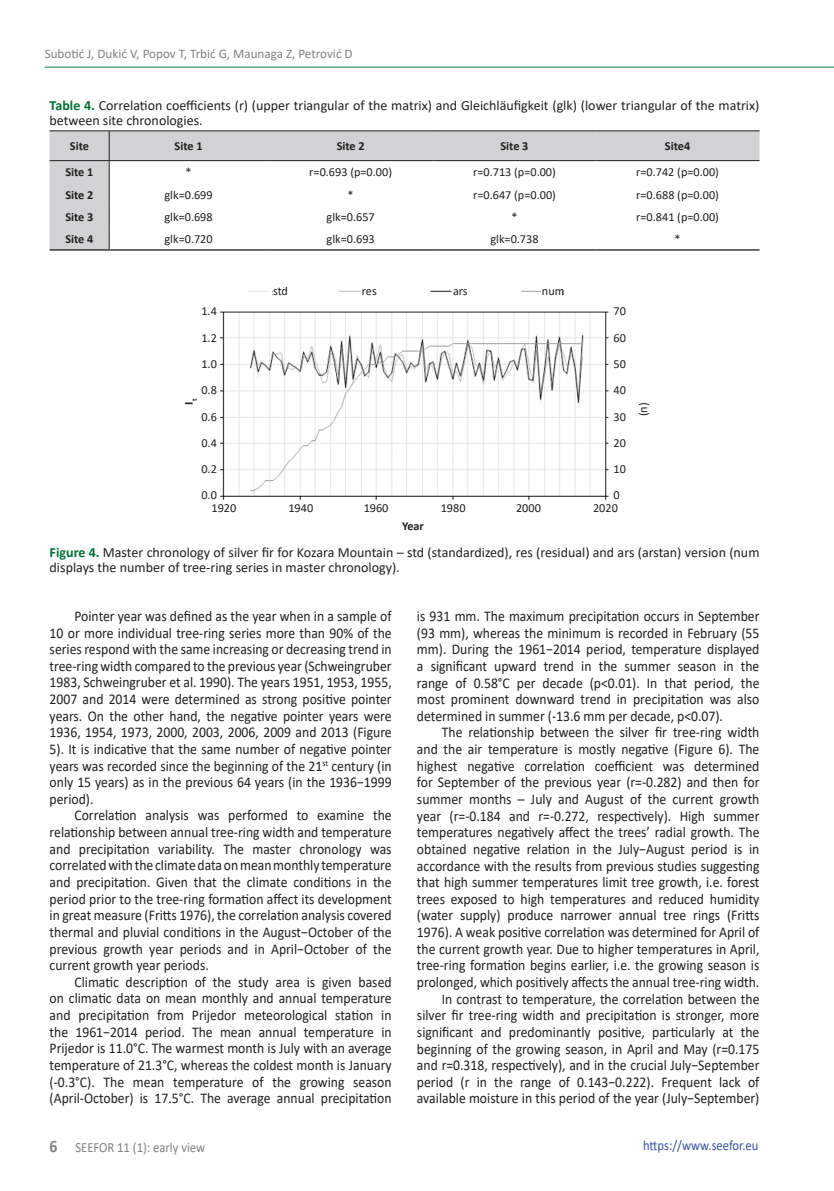
<style>
.page{position:relative;width:834px;height:1191px;background:#fff}
.page>*{position:absolute;margin:0;border:0;box-sizing:border-box;transform-origin:0 0}
.t1{font:14.88px/16.6px "Calibri";color:#231f20;text-align:justify;scale:.92 1}
.t2{font:14px/14.9px "Calibri";color:#231f20}
.t3{font:14px "Calibri";color:#808285;scale:.9 1}
.t4{font:14px "Calibri";color:#3853a3;scale:.9 1}
.t5{font:13.12px "Calibri";color:#808285}
.t6{font:12.25px/26.2px "Calibri";color:#231f20;text-align:justify}
.t7{font:700 12.25px "Calibri";color:#231f20}
.s1{font-weight:700;color:#007236}
.s2{font-weight:700;font-size:17.5px}
</style>
<div class="page">
<hr style="left:45px;top:67px;width:788px;height:1px;background:#4f9b70">
<svg style="left:50px;top:131px;width:709px;height:118px"></svg>
<hr style="left:50px;top:160px;width:59px;height:1px;background:#231f20">
<hr style="left:109px;top:160px;width:159px;height:1px;background:#231f20">
<hr style="left:268px;top:160px;width:165px;height:1px;background:#231f20">
<hr style="left:433px;top:160px;width:162px;height:1px;background:#231f20">
<hr style="left:595px;top:160px;width:164px;height:1px;background:#231f20">
<svg style="left:109px;top:131px;width:1px;height:118px"></svg>
<hr style="left:50px;top:249px;width:59px;height:2px;background:#231f20">
<hr style="left:109px;top:249px;width:159px;height:2px;background:#231f20">
<hr style="left:268px;top:249px;width:165px;height:2px;background:#231f20">
<hr style="left:433px;top:249px;width:162px;height:2px;background:#231f20">
<hr style="left:595px;top:249px;width:164px;height:2px;background:#231f20">
<hr style="left:50px;top:130px;width:59px;height:1px;background:#231f20">
<hr style="left:109px;top:130px;width:159px;height:1px;background:#231f20">
<hr style="left:268px;top:130px;width:165px;height:1px;background:#231f20">
<hr style="left:433px;top:130px;width:162px;height:1px;background:#231f20">
<hr style="left:595px;top:130px;width:164px;height:1px;background:#231f20">
<img style="left:221px;top:287px;width:388px;height:212px">
<div style="left:273px;top:288px;width:21px;height:9px;background:#fff"></div>
<div style="left:363px;top:288px;width:20px;height:9px;background:#fff"></div>
<div style="left:452px;top:288px;width:21px;height:9px;background:#fff"></div>
<div style="left:540px;top:288px;width:21px;height:9px;background:#fff"></div>
<p class="t5" style="left:45px;top:44px;width:309px">Subotić J, Dukić V, Popov T, Trbić G, Maunaga Z, Petrović D</p>
<p class="t2" style="left:50px;top:97px;width:711px"><span class="s1">Table 4.</span> Correlation coefficients (r) (upper triangular of the matrix) and Gleichläufigkeit (glk) (lower triangular of the matrix) between site chronologies.</p>
<p class="t7" style="left:70px;top:138px;width:21px">Site</p>
<p class="t7" style="left:174px;top:138px;width:30px">Site 1</p>
<p class="t7" style="left:336px;top:138px;width:30px">Site 2</p>
<p class="t7" style="left:500px;top:138px;width:30px">Site 3</p>
<p class="t7" style="left:664px;top:138px;width:27px">Site4</p>
<p class="t7" style="left:65px;top:164px;width:30px">Site 1</p>
<p class="t6" style="left:185px;top:159px;width:8px">*</p>
<p class="t6" style="left:309px;top:159px;width:84px">r=0.693 (p=0.00)</p>
<p class="t6" style="left:473px;top:159px;width:84px">r=0.713 (p=0.00)</p>
<p class="t6" style="left:636px;top:159px;width:84px">r=0.742 (p=0.00)</p>
<p class="t7" style="left:65px;top:186px;width:30px">Site 2</p>
<p class="t6" style="left:164px;top:181px;width:50px">glk=0.699</p>
<p class="t6" style="left:347px;top:181px;width:8px">*</p>
<p class="t6" style="left:473px;top:181px;width:84px">r=0.647 (p=0.00)</p>
<p class="t6" style="left:636px;top:181px;width:84px">r=0.688 (p=0.00)</p>
<p class="t7" style="left:65px;top:208px;width:30px">Site 3</p>
<p class="t6" style="left:164px;top:203px;width:50px">glk=0.698</p>
<p class="t6" style="left:326px;top:203px;width:50px">glk=0.657</p>
<p class="t6" style="left:511px;top:203px;width:8px">*</p>
<p class="t6" style="left:636px;top:203px;width:84px">r=0.841 (p=0.00)</p>
<p class="t7" style="left:65px;top:231px;width:30px">Site 4</p>
<p class="t6" style="left:164px;top:226px;width:50px">glk=0.720</p>
<p class="t6" style="left:326px;top:226px;width:50px">glk=0.693</p>
<p class="t6" style="left:490px;top:226px;width:50px">glk=0.738</p>
<p class="t6" style="left:674px;top:226px;width:8px">*</p>
<p class="t6" style="left:273px;top:277px;width:17px">std</p>
<p class="t6" style="left:362px;top:277px;width:17px">res</p>
<p class="t6" style="left:453px;top:277px;width:16px">ars</p>
<p class="t6" style="left:542px;top:277px;width:24px">num</p>
<p class="t6" style="left:201px;top:298px;width:17px">1.4<br>1.2<br>1.0<br>0.8<br>0.6<br>0.4<br>0.2<br>0.0</p>
<p class="t6" style="left:613px;top:298px;width:14px">70<br>60<br>50<br>40<br>30<br>20<br>10<br>0</p>
<p class="t7" style="left:180px;top:404px;width:7px;rotate:-90deg">I<sub>t</sub></p>
<p class="t6" style="left:211px;top:494px;width:26px">1920</p>
<p class="t6" style="left:288px;top:494px;width:26px">1940</p>
<p class="t6" style="left:363px;top:494px;width:26px">1960</p>
<p class="t6" style="left:440px;top:494px;width:26px">1980</p>
<p class="t6" style="left:516px;top:494px;width:26px">2000</p>
<p class="t6" style="left:593px;top:494px;width:26px">2020</p>
<p class="t7" style="left:402px;top:517px;width:23px">Year</p>
<p class="t6" style="left:629px;top:416px;width:15px;rotate:-90deg">(n)</p>
<p class="t2" style="left:50px;top:544px;width:711px"><span class="s1">Figure 4.</span> Master chronology of silver fir for Kozara Mountain – std (standardized), res (residual) and ars (arstan) version (num displays the number of tree-ring series in master chronology).</p>
<p class="t1" style="left:50px;top:607px;width:373px;text-indent:25px">Pointer year was defined as the year when in a sample of 10 or more individual tree-ring series more than 90% of the series respond with the same increasing or decreasing trend in tree-ring width compared to the previous year (Schweingruber 1983, Schweingruber et al. 1990). The years 1951, 1953, 1955, 2007 and 2014 were determined as strong positive pointer years. On the other hand, the negative pointer years were 1936, 1954, 1973, 2000, 2003, 2006, 2009 and 2013 (Figure 5). It is indicative that the same number of negative pointer years was recorded since the beginning of the 21<sup>st</sup> century (in only 15 years) as in the previous 64 years (in the 1936−1999 period).</p>
<p class="t1" style="left:50px;top:807px;width:373px;text-indent:25px">Correlation analysis was performed to examine the relationship between annual tree-ring width and temperature and precipitation variability. The master chronology was correlated with the climate data on mean monthly temperature and precipitation. Given that the climate conditions in the period prior to the tree-ring formation affect its development in great measure (Fritts 1976), the correlation analysis covered thermal and pluvial conditions in the August−October of the previous growth year periods and in April−October of the current growth year periods.</p>
<p class="t1" style="left:50px;top:973px;width:373px;text-indent:25px">Climatic description of the study area is given based on climatic data on mean monthly and annual temperature and precipitation from Prijedor meteorological station in the 1961−2014 period. The mean annual temperature in Prijedor is 11.0°C. The warmest month is July with an average temperature of 21.3°C, whereas the coldest month is January (-0.3°C). The mean temperature of the growing season (April-October) is 17.5°C. The average annual precipitation</p>
<p class="t3" style="left:50px;top:1137px;width:174px"><span class="s2">6</span> SEEFOR 11 (1): early view</p>
<p class="t1" style="left:417px;top:607px;width:374px">is 931 mm. The maximum precipitation occurs in September (93 mm), whereas the minimum is recorded in February (55 mm). During the 1961−2014 period, temperature displayed a significant upward trend in the summer season in the range of 0.58°C per decade (p&lt;0.01). In that period, the most prominent downward trend in precipitation was also determined in summer (-13.6 mm per decade, p&lt;0.07).</p>
<p class="t1" style="left:417px;top:724px;width:374px;text-align:right">The relationship between the silver fir tree-ring width<br>and the air temperature is mostly negative (Figure 6). The highest negative correlation coefficient was determined for September of the previous year (r=-0.282) and then for summer months – July and August of the current growth year (r=-0.184 and r=-0.272, respectively). High summer temperatures negatively affect the trees’ radial growth. The obtained negative relation in the July−August period is in accordance with the results from previous studies suggesting that high summer temperatures limit tree growth, i.e. forest trees exposed to high temperatures and reduced humidity (water supply) produce narrower annual tree rings (Fritts 1976). A weak positive correlation was determined for April of the current growth year. Due to higher temperatures in April, tree-ring formation begins earlier, i.e. the growing season is prolonged, which positively affects the annual tree-ring width.<br>In contrast to temperature, the correlation between the silver fir tree-ring width and precipitation is stronger, more significant and predominantly positive, particularly at the beginning of the growing season, in April and May (r=0.175 and r=0.318, respectively), and in the crucial July−September period (r in the range of 0.143−0.222). Frequent lack of available moisture in this period of the year (July−September)</p>
<p class="t4" style="left:643px;top:1135px;width:130px">https://www.seefor.eu</p>
</div>
